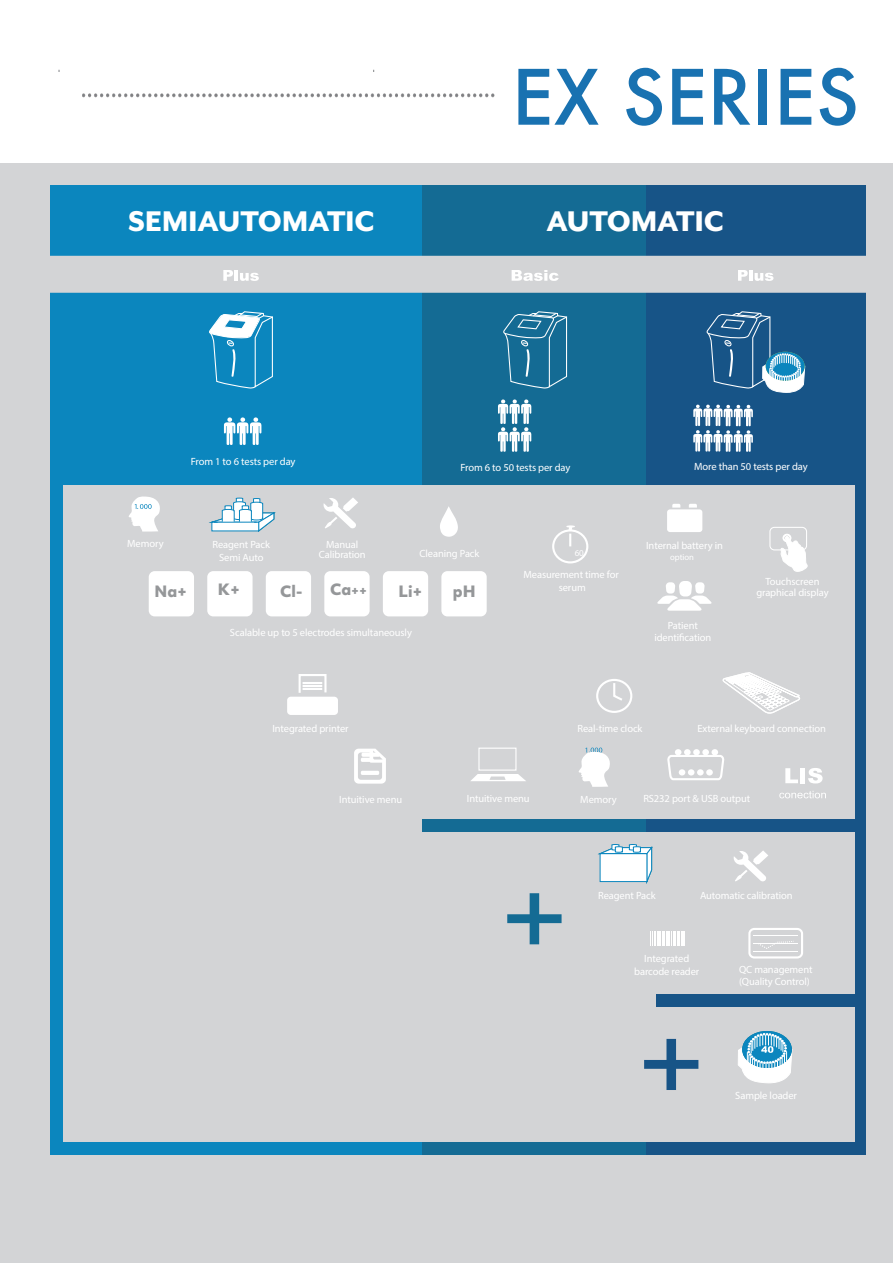
<style>
.page{position:relative;width:893px;height:1263px;background:#fff}
.page>*{position:absolute;margin:0;border:0;box-sizing:border-box;transform-origin:0 0}
.t1{font:800 32.85px "Mr Eaves San OT";letter-spacing:-.01em;color:#fff}
.t2{font:800 15px "Objektiv Mk 1";color:#959799}
.t3{font:10.5px/12.6px "Myriad Pro";letter-spacing:-.01em;color:#fff;text-align:center}
.t4{font:9px "Myriad Pro";color:#fff}
.t5{font:8.7px "Myriad Pro";letter-spacing:-.01em;color:#fff}
.s1{font-size:12px}
</style>
<div class="page">
<div style="left:0;top:164px;width:893px;height:1099px;background:#d3d4d6"></div>
<div style="left:646px;top:185px;width:219px;height:300px;background:#175487"></div>
<div style="left:855px;top:227px;width:10px;height:927px;background:#175487"></div>
<div style="left:423px;top:185px;width:223px;height:300px;background:#146b94"></div>
<div style="left:56px;top:185px;width:365px;height:300px;background:#0b86be"></div>
<div style="left:769px;top:527px;width:38px;height:23px;border:1px solid #fff;border-radius:4px"></div>
<svg style="left:780px;top:533px;width:28px;height:39px"></svg>
<svg style="left:644px;top:1039px;width:54px;height:51px"></svg>
<div style="left:657px;top:994px;width:204px;height:13px;background:#175487"></div>
<div style="left:646px;top:819px;width:219px;height:12px;background:#175487"></div>
<div style="left:422px;top:819px;width:224px;height:12px;background:#146b94"></div>
<div style="left:614px;top:1142px;width:250px;height:12px;background:#175487"></div>
<div style="left:396px;top:1142px;width:250px;height:12px;background:#146b94"></div>
<div style="left:53px;top:1142px;width:369px;height:12px;background:#0b86be"></div>
<svg style="left:507px;top:893px;width:55px;height:51px"></svg>
<div style="left:552px;top:529px;width:36px;height:34px;border:2px solid #fff;border-radius:50%"></div>
<svg style="left:566px;top:525px;width:8px;height:21px"></svg>
<svg style="left:128px;top:496px;width:32px;height:35px"></svg>
<svg style="left:657px;top:581px;width:55px;height:30px"></svg>
<svg style="left:211px;top:497px;width:65px;height:35px"></svg>
<div style="left:218px;top:522px;width:36px;height:7px;background:#fff"></div>
<hr style="left:214px;top:522px;width:43px;height:1px;background:#0b86be">
<svg style="left:667px;top:504px;width:35px;height:28px"></svg>
<svg style="left:224px;top:417px;width:37px;height:28px"></svg>
<svg style="left:693px;top:404px;width:60px;height:48px"></svg>
<svg style="left:498px;top:311px;width:70px;height:141px"></svg>
<svg style="left:706px;top:311px;width:99px;height:82px"></svg>
<div style="left:441px;top:571px;width:46px;height:45px;background:#fff;border-radius:6px"></div>
<div style="left:149px;top:571px;width:45px;height:45px;background:#fff;border-radius:6px"></div>
<div style="left:207px;top:571px;width:46px;height:45px;background:#fff;border-radius:6px"></div>
<div style="left:266px;top:571px;width:45px;height:45px;background:#fff;border-radius:6px"></div>
<div style="left:324px;top:571px;width:46px;height:45px;background:#fff;border-radius:6px"></div>
<img style="left:83px;top:93px;width:412px;height:5px">
<svg style="left:518px;top:69px;width:81px;height:56px"></svg>
<svg style="left:626px;top:68px;width:36px;height:58px"></svg>
<svg style="left:672px;top:69px;width:31px;height:56px"></svg>
<svg style="left:714px;top:69px;width:36px;height:56px"></svg>
<div style="left:759px;top:69px;width:8px;height:56px;background:#1972b1"></div>
<svg style="left:780px;top:69px;width:31px;height:56px"></svg>
<svg style="left:820px;top:68px;width:35px;height:58px"></svg>
<div style="left:50px;top:185px;width:13px;height:969px;background:#0b86be"></div>
<div style="left:383px;top:571px;width:45px;height:45px;background:#fff;border-radius:6px"></div>
<svg style="left:209px;top:311px;width:64px;height:78px"></svg>
<div style="left:26px;top:256px;width:862px;height:36px;background:#d3d4d6"></div>
<div style="left:25px;top:256px;width:864px;height:37px;border:2px solid #d3d4d6"></div>
<svg style="left:324px;top:498px;width:34px;height:30px"></svg>
<svg style="left:440px;top:506px;width:18px;height:31px"></svg>
<svg style="left:287px;top:697px;width:51px;height:18px"></svg>
<div style="left:299px;top:674px;width:28px;height:20px;border:2px solid #fff"></div>
<svg style="left:303px;top:682px;width:19px;height:8px"></svg>
<svg style="left:722px;top:672px;width:78px;height:41px"></svg>
<div style="left:596px;top:679px;width:36px;height:34px;border:2px solid #fff;border-radius:50%"></div>
<svg style="left:612px;top:681px;width:13px;height:20px"></svg>
<svg style="left:223px;top:270px;width:36px;height:11px"></svg>
<svg style="left:512px;top:270px;width:47px;height:11px"></svg>
<svg style="left:755px;top:273px;width:18px;height:8px"></svg>
<hr style="left:749px;top:270px;width:4px;height:11px;background:#fff">
<svg style="left:738px;top:270px;width:10px;height:11px"></svg>
<svg style="left:354px;top:749px;width:32px;height:35px"></svg>
<hr style="left:361px;top:771px;width:18px;height:4px;background:#fff">
<svg style="left:808px;top:768px;width:15px;height:15px"></svg>
<div style="left:800px;top:768px;width:5px;height:15px;background:#fff"></div>
<svg style="left:785px;top:768px;width:13px;height:15px"></svg>
<svg style="left:779px;top:791px;width:47px;height:7px"></svg>
<svg style="left:667px;top:749px;width:57px;height:32px"></svg>
<div style="left:697px;top:769px;width:7px;height:6px;background:#fff;border-radius:50%"></div>
<div style="left:706px;top:769px;width:7px;height:6px;background:#fff;border-radius:50%"></div>
<div style="left:478px;top:748px;width:38px;height:23px;border:1px solid #fff"></div>
<svg style="left:471px;top:774px;width:55px;height:7px"></svg>
<svg style="left:578px;top:748px;width:32px;height:39px"></svg>
<svg style="left:599px;top:844px;width:54px;height:40px;background:#d3e5ee"></svg>
<svg style="left:734px;top:851px;width:34px;height:30px"></svg>
<svg style="left:650px;top:931px;width:35px;height:15px"></svg>
<hr style="left:753px;top:935px;width:45px;height:1px;background:#fff">
<hr style="left:753px;top:943px;width:45px;height:1px;background:#fff">
<hr style="left:753px;top:951px;width:45px;height:1px;background:#fff">
<svg style="left:760px;top:941px;width:34px;height:8px"></svg>
<div style="left:748px;top:928px;width:55px;height:30px;border:2px solid #fff;border-radius:5px"></div>
<div style="left:742px;top:1031px;width:50px;height:37px;background:#0b86be;border-radius:50%"></div>
<svg style="left:738px;top:1033px;width:54px;height:50px"></svg>
<h1 class="t1" style="left:128px;top:203px;width:248px">SEMIAUTOMATIC</h1>
<h1 class="t1" style="left:547px;top:203px;width:179px">AUTOMATIC</h1>
<p class="t3" style="left:191px;top:455px;width:106px">From 1 to 6 tests per day</p>
<p class="t3" style="left:460px;top:461px;width:111px">From 6 to 50 tests per day</p>
<p class="t3" style="left:694px;top:460px;width:115px">More than 50 tests per day</p>
<p class="t3" style="left:127px;top:537px;width:38px">Memory</p>
<p class="t3" style="left:212px;top:537px;width:59px;line-height:13.5px">Reagent Pack<br>Semi Auto</p>
<p class="t3" style="left:319px;top:539px;width:48px;line-height:10.5px">Manual<br>Calibration</p>
<p class="t3" style="left:420px;top:547px;width:61px">Cleaning Pack</p>
<h2 class="t2" style="left:155px;top:580px;width:34px">Na+</h2>
<h2 class="t2" style="left:218px;top:578px;width:23px">K+</h2>
<h2 class="t2" style="left:280px;top:580px;width:24px">Cl-</h2>
<h2 class="t2" style="left:330px;top:578px;width:38px">Ca<span class="s1">++</span></h2>
<h2 class="t2" style="left:398px;top:580px;width:25px">Li+</h2>
<h2 class="t2" style="left:453px;top:580px;width:24px">pH</h2>
<p class="t3" style="left:230px;top:626px;width:183px">Scalable up to 5 electrodes simultaneously</p>
<p class="t4" style="left:575px;top:547px;width:11px">60</p>
<p class="t3" style="left:523px;top:567px;width:97px;line-height:13.6px">Measurement time for serum</p>
<p class="t3" style="left:646px;top:539px;width:78px">Internal battery in</p>
<p class="t5" style="left:670px;top:552px;width:25px">option</p>
<p class="t3" style="left:654px;top:619px;width:58px">Patient identification</p>
<p class="t3" style="left:756px;top:576px;width:74px;line-height:10.6px">Touchscreen graphical display</p>
<p class="t3" style="left:272px;top:721px;width:78px">Integrated printer</p>
<p class="t3" style="left:577px;top:721px;width:67px">Real-time clock</p>
<p class="t3" style="left:697px;top:721px;width:130px">External keyboard connection</p>
<p class="t3" style="left:339px;top:793px;width:64px">Intuitive menu</p>
<p class="t3" style="left:467px;top:792px;width:64px">Intuitive menu</p>
<p class="t3" style="left:580px;top:793px;width:38px">Memory</p>
<p class="t3" style="left:643px;top:792px;width:108px">RS232 port &amp; USB output</p>
<p class="t3" style="left:598px;top:889px;width:59px">Reagent Pack</p>
<p class="t3" style="left:700px;top:889px;width:94px">Automatic calibration</p>
<p class="t3" style="left:634px;top:952px;width:67px">Integrated barcode reader</p>
<p class="t3" style="left:739px;top:962px;width:75px;text-align:left">QC management (Quality Control)</p>
<p class="t3" style="left:735px;top:1089px;width:63px">Sample loader</p>
</div>
